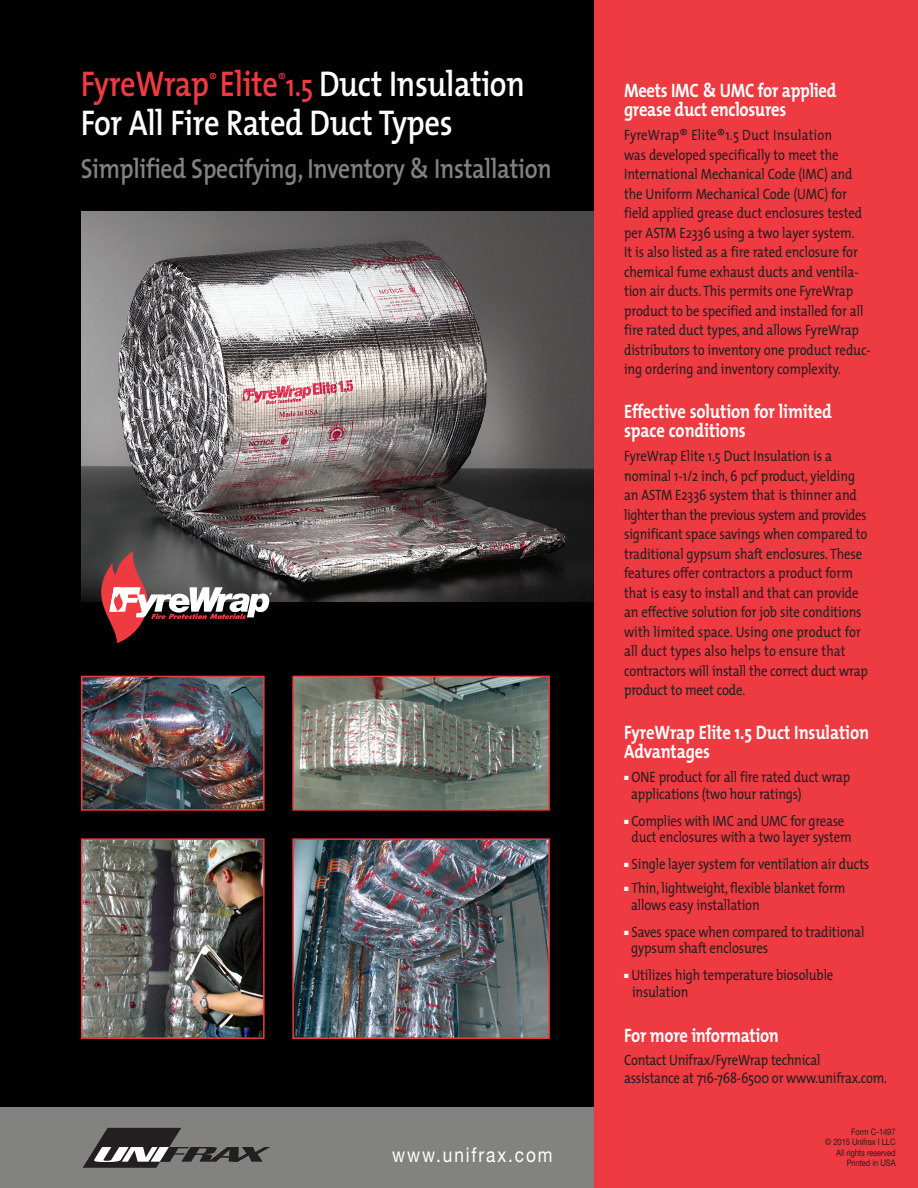
<style>
.page{position:relative;width:918px;height:1188px;background:#fff}
.page>*{position:absolute;margin:0;border:0;box-sizing:border-box;transform-origin:0 0}
.t1{font:600 36px "The Mix";letter-spacing:-.01em;color:#fff;scale:.85 1}
.t2{font:600 27.75px "The Mix";letter-spacing:-.01em;color:#828281;scale:.85 1}
.t3{font:20.25px "Helvetica Neue";letter-spacing:.11em;color:#fff;scale:.85 1}
.t4{font:700 19.5px/19.5px "The Mix";letter-spacing:-.01em;color:#fff;scale:.85 1}
.t5{font:15px/19.5px "The Mix";letter-spacing:-.005em;color:#231f20;scale:.85 1}
.t6{font:15px "The Mix";color:#ee3a41}
.t7{font:9px/10.5px "Helvetica Neue";letter-spacing:-.015em;color:#231f20;text-align:right;scale:.85 1}
.s1{color:#ee3a41}
.s2{font-size:31.5px;color:#ee3a41}
</style>
<div class="page">
<div style="left:0;top:1105px;width:594px;height:83px;background:#828281"></div>
<div style="left:594px;top:0;width:324px;height:1188px;background:#ee3a41"></div>
<svg style="left:83px;top:1128px;width:187px;height:40px"></svg>
<div style="left:0;top:0;width:594px;height:1107px;background:#010101"></div>
<img style="left:81px;top:211px;width:513px;height:390px">
<img style="left:84px;top:679px;width:178px;height:129px">
<div style="left:81px;top:676px;width:184px;height:135px;border:2px solid #ee3a41"></div>
<img style="left:84px;top:841px;width:178px;height:195px">
<div style="left:81px;top:838px;width:184px;height:201px;border:2px solid #ee3a41"></div>
<img style="left:295px;top:841px;width:252px;height:195px">
<div style="left:292px;top:838px;width:258px;height:201px;border:2px solid #ee3a41"></div>
<img style="left:295px;top:679px;width:252px;height:129px">
<div style="left:292px;top:676px;width:258px;height:135px;border:2px solid #ee3a41"></div>
<svg style="left:101px;top:551px;width:171px;height:92px"></svg>
<h1 class="t1" style="left:81px;top:69px;width:524px"><span class="s1">FyreWrap Elite</span><sup>®</sup><span class="s2">1.5</span> Duct Insulation</h1>
<p class="t6" style="left:209px;top:73px;width:10px">®</p>
<h1 class="t1" style="left:81px;top:108px;width:439px">For All Fire Rated Duct Types</h1>
<h2 class="t2" style="left:81px;top:158px;width:556px">Simplified Specifying, Inventory &amp; Installation</h2>
<h3 class="t3" style="left:392px;top:1147px;width:190px">www.unifrax.com</h3>
<h3 class="t4" style="left:624px;top:82px;width:251px">Meets IMC &amp; UMC for applied grease duct enclosures</h3>
<p class="t5" style="left:624px;top:127px;width:292px">FyreWrap® Elite®1.5 Duct Insulation<br>was developed specifically to meet the International Mechanical Code (IMC) and the Uniform Mechanical Code (UMC) for field applied grease duct enclosures tested per ASTM E2336 using a two layer system.<br>It is also listed as a fire rated enclosure for chemical fume exhaust ducts and ventila&shy;tion air ducts. This permits one FyreWrap product to be specified and installed for all fire rated duct types, and allows FyreWrap distributors to inventory one product reduc&shy;ing ordering and inventory complexity.</p>
<h3 class="t4" style="left:624px;top:403px;width:246px">Effective solution for limited space conditions</h3>
<p class="t5" style="left:624px;top:448px;width:288px">FyreWrap Elite 1.5 Duct Insulation is a nominal 1-1/2 inch, 6 pcf product, yielding an ASTM E2336 system that is thinner and lighter than the previous system and provides significant space savings when compared to traditional gypsum shaft enclosures. These features offer contractors a product form that is easy to install and that can provide an effective solution for job site conditions with limited space. Using one product for all duct types also helps to ensure that contractors will install the correct duct wrap product to meet code.</p>
<h3 class="t4" style="left:624px;top:724px;width:290px">FyreWrap Elite 1.5 Duct Insulation<br>Advantages</h3>
<p class="t5" style="left:631px;top:771px;width:259px;line-height:16.5px;text-indent:-7px"><sup>■</sup> ONE product for all fire rated duct wrap applications (two hour ratings)</p>
<p class="t5" style="left:624px;top:814px;width:269px;line-height:16.5px;text-align:center"><sup>■</sup> Complies with IMC and UMC for grease duct enclosures with a two layer system</p>
<p class="t5" style="left:624px;top:856px;width:290px"><sup>■</sup> Single layer system for ventilation air ducts</p>
<p class="t5" style="left:631px;top:882px;width:253px;line-height:16.5px;text-indent:-7px"><sup>■</sup> Thin, lightweight, flexible blanket form allows easy installation</p>
<p class="t5" style="left:631px;top:925px;width:276px;line-height:16.5px;text-indent:-7px"><sup>■</sup> Saves space when compared to traditional gypsum shaft enclosures</p>
<p class="t5" style="left:632px;top:969px;width:238px;line-height:16.5px;text-indent:-8px"><sup>■</sup> Utilizes high temperature biosoluble insulation</p>
<h3 class="t4" style="left:624px;top:1028px;width:184px">For more information</h3>
<p class="t5" style="left:624px;top:1052px;width:311px;line-height:18px">Contact Unifrax/FyreWrap technical<br>assistance at 716-768-6500 or www.unifrax.com.</p>
<p class="t7" style="left:825px;top:1127px;width:84px">Form C-1497<br>© 2015 Unifrax I LLC<br>All rights reserved<br>Printed in USA</p>
</div>
